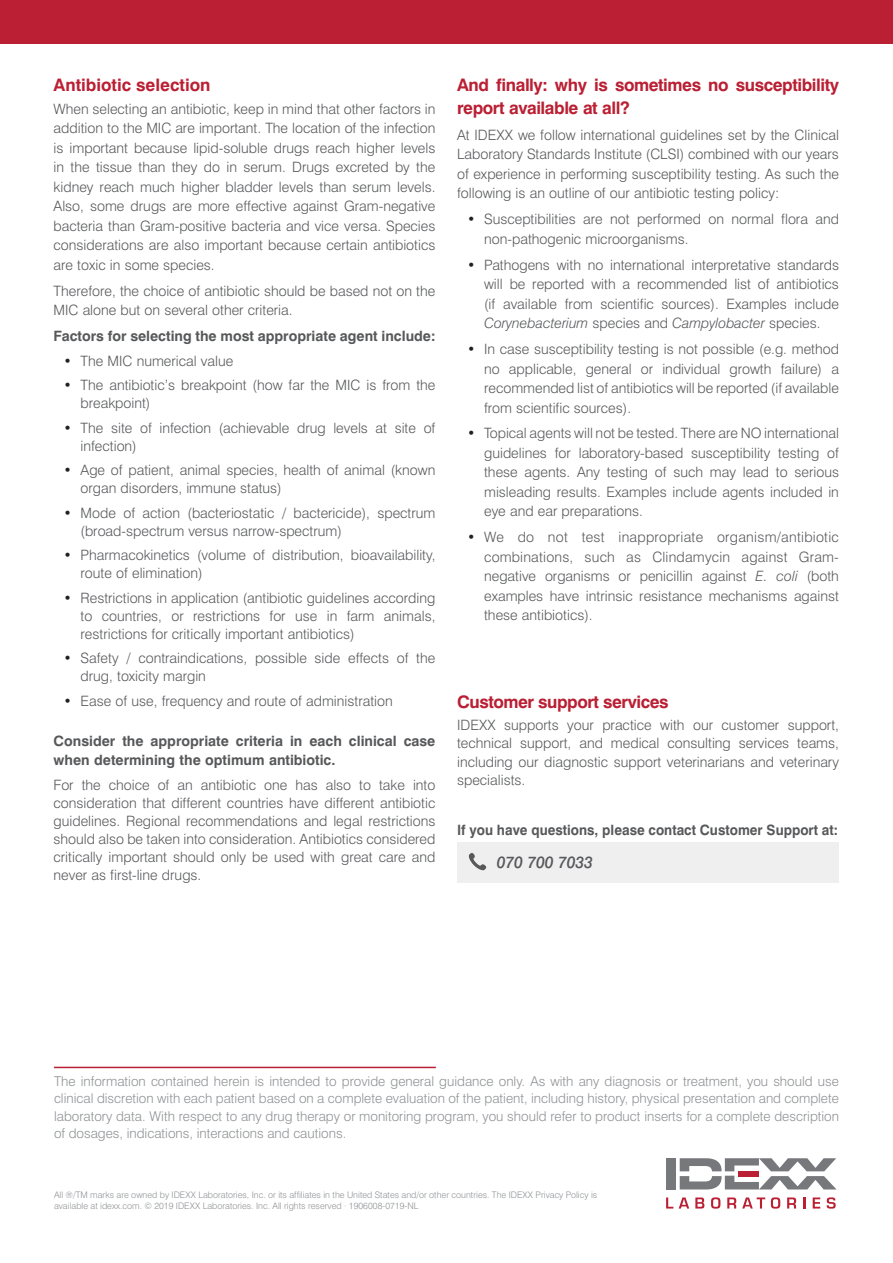
<style>
.page{position:relative;width:893px;height:1263px;background:#fff}
.page>*{position:absolute;margin:0;border:0;box-sizing:border-box;transform-origin:0 0}
.t1{font:700 17.25px/22.5px "Swiss 721 BT";letter-spacing:-.025em;color:#ba1f33}
.t2{font:700 17.25px "Swiss 721 BT";color:#ba1f33}
.t3{font:italic 500 16.5px "Swiss 721 BT";color:#57585a;scale:.95 1}
.t4{font:300 14.25px/19.5px "Swiss 721 BT";color:#57585a;text-align:justify}
.t5{font:700 14.25px/19.5px "Swiss 721 BT";color:#57585a}
.t6{font:700 14.25px "Swiss 721 BT";color:#57585a;scale:.95 1}
.t7{font:300 13.5px/17.5px "Swiss 721 BT";color:#8f9194;text-align:justify}
.t8{font:300 9px/10.8px "Swiss 721 BT";color:#8f9194}
.s1{color:#231f20}
.s2{font-style:italic}
</style>
<div class="page">
<div style="left:0;top:0;width:893px;height:43px;background:#ba1f33"></div>
<div style="left:457px;top:842px;width:382px;height:40px;background:#efeff0"></div>
<hr style="left:54px;top:1067px;width:382px;height:1px;background:#ba1f33">
<div style="left:666px;top:1158px;width:10px;height:31px;background:#76787b"></div>
<svg style="left:695px;top:1197px;width:9px;height:11px"></svg>
<svg style="left:679px;top:1197px;width:10px;height:11px"></svg>
<svg style="left:711px;top:1197px;width:9px;height:11px"></svg>
<svg style="left:771px;top:1197px;width:9px;height:11px"></svg>
<svg style="left:727px;top:1197px;width:9px;height:11px"></svg>
<svg style="left:742px;top:1197px;width:23px;height:11px"></svg>
<svg style="left:666px;top:1197px;width:7px;height:11px"></svg>
<svg style="left:787px;top:1197px;width:9px;height:11px"></svg>
<svg style="left:803px;top:1197px;width:2px;height:11px"></svg>
<svg style="left:813px;top:1197px;width:7px;height:11px"></svg>
<svg style="left:827px;top:1197px;width:9px;height:12px"></svg>
<svg style="left:680px;top:1158px;width:156px;height:31px"></svg>
<svg style="left:468px;top:852px;width:19px;height:19px"></svg>
<p class="t2" style="left:54px;top:74px;width:158px">Antibiotic selection</p>
<p class="t4" style="left:54px;top:99px;width:383px">When selecting an antibiotic, keep in mind that other factors in addition to the MIC are important. The location of the infection is important because lipid-soluble drugs reach higher levels in the tissue than they do in serum. Drugs excreted by the kidney reach much higher bladder levels than serum levels.<br>Also, some drugs are more effective against Gram-negative bacteria than Gram-positive bacteria and vice versa. Species considerations are also important because certain antibiotics are toxic in some species.</p>
<p class="t4" style="left:54px;top:281px;width:383px">Therefore, the choice of antibiotic should be based not on the<br>MIC alone but on several other criteria.</p>
<p class="t5" style="left:54px;top:326px;width:383px">Factors for selecting the most appropriate agent include:</p>
<p class="t4" style="left:64px;top:351px;width:171px"><span class="s1">•</span> The MIC numerical value</p>
<p class="t4" style="left:81px;top:376px;width:356px;line-height:18px;text-indent:-17px"><span class="s1">•</span> The antibiotic’s breakpoint (how far the MIC is from the breakpoint)</p>
<p class="t4" style="left:81px;top:418px;width:356px;line-height:18px;text-indent:-17px"><span class="s1">•</span> The site of infection (achievable drug levels at site of infection)</p>
<p class="t4" style="left:81px;top:461px;width:356px;line-height:18px;text-indent:-17px"><span class="s1">•</span> Age of patient, animal species, health of animal (known organ disorders, immune status)</p>
<p class="t4" style="left:81px;top:503px;width:356px;line-height:18px;text-indent:-17px"><span class="s1">•</span> Mode of action (bacteriostatic / bactericide), spectrum (broad-spectrum versus narrow-spectrum)</p>
<p class="t4" style="left:81px;top:546px;width:356px;line-height:18px;text-indent:-17px"><span class="s1">•</span> Pharmacokinetics (volume of distribution, bioavailability, route of elimination)</p>
<p class="t4" style="left:81px;top:588px;width:356px;line-height:18px;text-indent:-17px"><span class="s1">•</span> Restrictions in application (antibiotic guidelines according to countries, or restrictions for use in farm animals, restrictions for critically important antibiotics)</p>
<p class="t4" style="left:81px;top:649px;width:356px;line-height:18px;text-indent:-17px"><span class="s1">•</span> Safety / contraindications, possible side effects of the drug, toxicity margin</p>
<p class="t4" style="left:64px;top:691px;width:331px"><span class="s1">•</span> Ease of use, frequency and route of administration</p>
<p class="t5" style="left:54px;top:731px;width:383px">Consider the appropriate criteria in each clinical case when determining the optimum antibiotic.</p>
<p class="t4" style="left:54px;top:775px;width:383px;line-height:18px">For the choice of an antibiotic one has also to take into consideration that different countries have different antibiotic guidelines. Regional recommendations and legal restrictions should also be taken into consideration. Antibiotics considered critically important should only be used with great care and never as first-line drugs.</p>
<p class="t1" style="left:457px;top:74px;width:383px">And finally: why is sometimes no susceptibility report available at all?</p>
<p class="t4" style="left:457px;top:125px;width:383px">At IDEXX we follow international guidelines set by the Clinical Laboratory Standards Institute (CLSI) combined with our years of experience in performing susceptibility testing. As such the following is an outline of our antibiotic testing policy:</p>
<p class="t4" style="left:484px;top:209px;width:356px;text-indent:-17px"><span class="s1">•</span> Susceptibilities are not performed on normal flora and non-pathogenic microorganisms.</p>
<p class="t4" style="left:484px;top:255px;width:356px;text-indent:-17px"><span class="s1">•</span> Pathogens with no international interpretative standards will be reported with a recommended list of antibiotics (if available from scientific sources). Examples include <span class="s2">Corynebacterium</span> species and <span class="s2">Campylobacter</span> species.</p>
<p class="t4" style="left:484px;top:339px;width:356px;text-indent:-17px"><span class="s1">•</span> In case susceptibility testing is not possible (e.g. method no applicable, general or individual growth failure) a recommended list of antibiotics will be reported (if available from scientific sources).</p>
<p class="t4" style="left:484px;top:423px;width:356px;text-indent:-17px"><span class="s1">•</span> Topical agents will not be tested. There are NO international guidelines for laboratory-based susceptibility testing of these agents. Any testing of such may lead to serious misleading results. Examples include agents included in eye and ear preparations.</p>
<p class="t4" style="left:484px;top:527px;width:356px;text-indent:-17px"><span class="s1">•</span> We do not test inappropriate organism/antibiotic combinations, such as Clindamycin against Gram&shy;negative organisms or penicillin against <span class="s2">E. coli</span> (both examples have intrinsic resistance mechanisms against these antibiotics).</p>
<p class="t1" style="left:457px;top:690px;width:213px">Customer support services</p>
<p class="t4" style="left:457px;top:715px;width:383px;line-height:18.5px">IDEXX supports your practice with our customer support, technical support, and medical consulting services teams, including our diagnostic support veterinarians and veterinary specialists.</p>
<p class="t6" style="left:457px;top:821px;width:402px">If you have questions, please contact Customer Support at:</p>
<p class="t3" style="left:497px;top:852px;width:103px">070 700 7033</p>
<p class="t7" style="left:54px;top:1072px;width:787px">The information contained herein is intended to provide general guidance only. As with any diagnosis or treatment, you should use clinical discretion with each patient based on a complete evaluation of the patient, including history, physical presentation and complete laboratory data. With respect to any drug therapy or monitoring program, you should refer to product inserts for a complete description of dosages, indications, interactions and cautions.</p>
<p class="t8" style="left:54px;top:1189px;width:545px">All ®/TM marks are owned by IDEXX Laboratories, Inc. or its affiliates in the United States and/or other countries. The IDEXX Privacy Policy is available at idexx.com. © 2019 IDEXX Laboratories. Inc. All rights reserved · 1906008-0719-NL</p>
</div>
